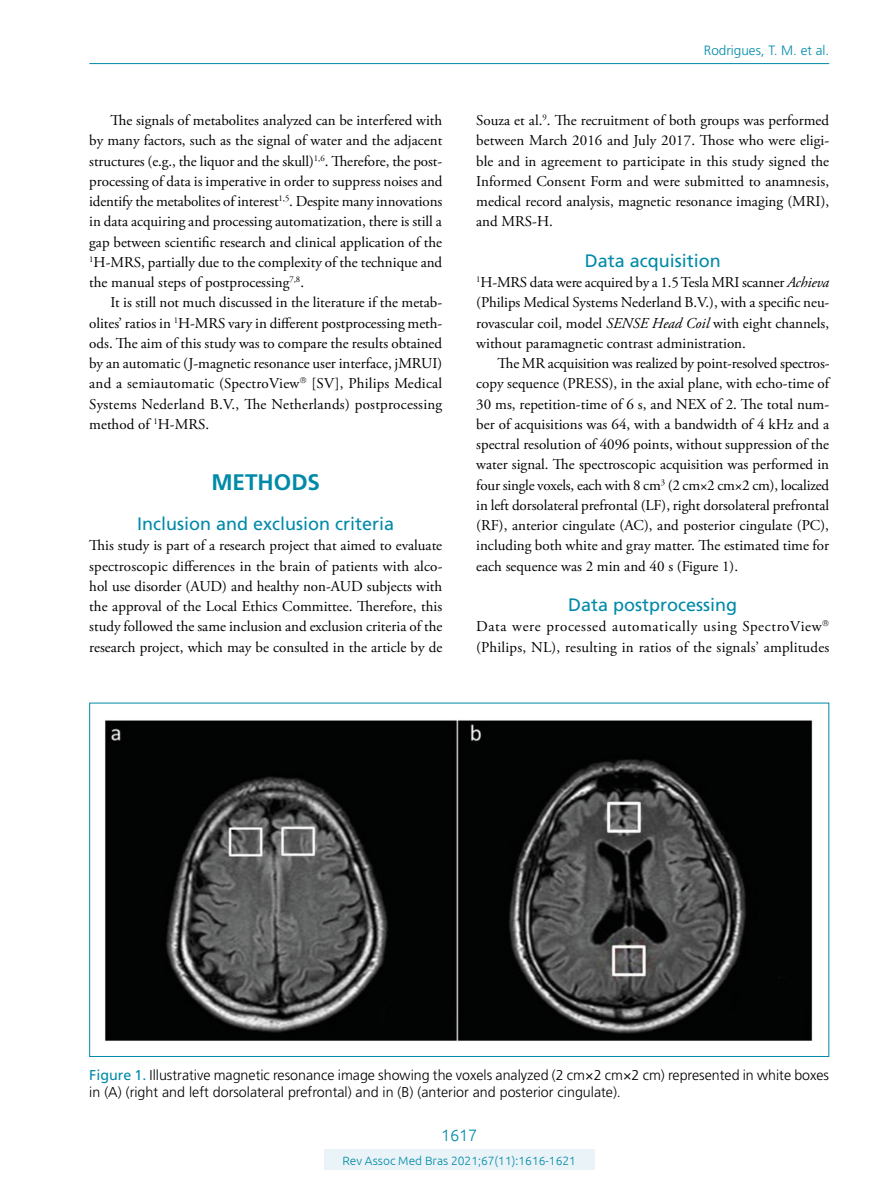
<style>
.page{position:relative;width:893px;height:1191px;background:#fff}
.page>*{position:absolute;margin:0;border:0;box-sizing:border-box;transform-origin:0 0}
.t1{font:700 22.5px "Frutiger LT Std";color:#008aa8}
.t2{font:18px "Frutiger LT Std";color:#008aa8}
.t3{font:300 16.5px "Ubuntu";color:#008aa8}
.t4{font:15px/20.2px "Adobe Garamond Pro";color:#000;text-align:justify}
.t5{font:300 14.25px/17.1px "Frutiger LT Std";color:#000}
.t6{font:300 13.5px "Frutiger LT Std";color:#008aa8}
.t7{font:300 12px "Ubuntu";color:#008aa8}
.s1{font-style:italic}
.s2{font-weight:400;color:#008aa8}
</style>
<div class="page">
<hr style="left:89px;top:63px;width:740px;height:1px;background:#008aa8">
<div style="left:324px;top:1149px;width:270px;height:21px;background:#eaf3f7"></div>
<img style="left:105px;top:720px;width:708px;height:321px">
<p class="t4" style="left:89px;top:111px;width:355px;text-indent:21px">The signals of metabolites analyzed can be interfered with by many factors, such as the signal of water and the adjacent structures (e.g., the liquor and the skull)<sup>1,6</sup>. Therefore, the post&shy;processing of data is imperative in order to suppress noises and identify the metabolites of interest<sup>1,5</sup>. Despite many innovations in data acquiring and processing automatization, there is still a gap between scientific research and clinical application of the <sup>1</sup>H-MRS, partially due to the complexity of the technique and the manual steps of postprocessing<sup>7,8</sup>.</p>
<p class="t4" style="left:89px;top:293px;width:355px;text-indent:21px">It is still not much discussed in the literature if the metab&shy;olites’ ratios in <sup>1</sup>H-MRS vary in different postprocessing meth&shy;ods. The aim of this study was to compare the results obtained by an automatic (J-magnetic resonance user interface, jMRUI) and a semiautomatic (SpectroView [SV], Philips Medical Systems Nederland B.V., The Netherlands) postprocessing method of <sup>1</sup>H-MRS.</p>
<h1 class="t1" style="left:211px;top:468px;width:110px">METHODS</h1>
<p class="t2" style="left:137px;top:513px;width:259px">Inclusion and exclusion criteria</p>
<p class="t4" style="left:89px;top:536px;width:355px">This study is part of a research project that aimed to evaluate spectroscopic differences in the brain of patients with alco&shy;hol use disorder (AUD) and healthy non-AUD subjects with the approval of the Local Ethics Committee. Therefore, this study followed the same inclusion and exclusion criteria of the research project, which may be consulted in the article by de</p>
<p class="t6" style="left:704px;top:42px;width:127px">Rodrigues, T. M. et al.</p>
<p class="t4" style="left:476px;top:111px;width:354px">Souza et al.<sup>9</sup>. The recruitment of both groups was performed between March 2016 and July 2017. Those who were eligi&shy;ble and in agreement to participate in this study signed the Informed Consent Form and were submitted to anamnesis, medical record analysis, magnetic resonance imaging (MRI), and MRS-H.</p>
<p class="t2" style="left:585px;top:250px;width:138px">Data acquisition</p>
<p class="t4" style="left:476px;top:273px;width:355px"><sup>1</sup>H-MRS data were acquired by a 1.5 Tesla MRI scanner <span class="s1">Achieva </span>(Philips Medical Systems Nederland B.V.), with a specific neu&shy;rovascular coil, model <span class="s1">SENSE Head Coil</span> with eight channels, without paramagnetic contrast administration.</p>
<p class="t4" style="left:476px;top:354px;width:355px;text-indent:21px">The MR acquisition was realized by point-resolved spectros&shy;copy sequence (PRESS), in the axial plane, with echo-time of 30 ms, repetition-time of 6 s, and NEX of 2. The total num&shy;ber of acquisitions was 64, with a bandwidth of 4 kHz and a spectral resolution of 4096 points, without suppression of the water signal. The spectroscopic acquisition was performed in four single voxels, each with 8 cm<sup>3</sup> (2 cm×2 cm×2 cm), localized in left dorsolateral prefrontal (LF), right dorsolateral prefrontal (RF), anterior cingulate (AC), and posterior cingulate (PC), including both white and gray matter. The estimated time for each sequence was 2 min and 40 s (Figure 1).</p>
<p class="t2" style="left:568px;top:594px;width:171px">Data postprocessing</p>
<p class="t4" style="left:476px;top:617px;width:355px">Data were processed automatically using SpectroView (Philips, NL), resulting in ratios of the signals’ amplitudes</p>
<p class="t5" style="left:89px;top:1067px;width:741px"><span class="s2">Figure 1.</span> Illustrative magnetic resonance image showing the voxels analyzed (2 cm×2 cm×2 cm) represented in white boxes in (A) (right and left dorsolateral prefrontal) and in (B) (anterior and posterior cingulate).</p>
<p class="t3" style="left:441px;top:1125px;width:38px">1617</p>
<p class="t7" style="left:342px;top:1153px;width:235px">Rev Assoc Med Bras 2021;67(11):1616-1621</p>
</div>
